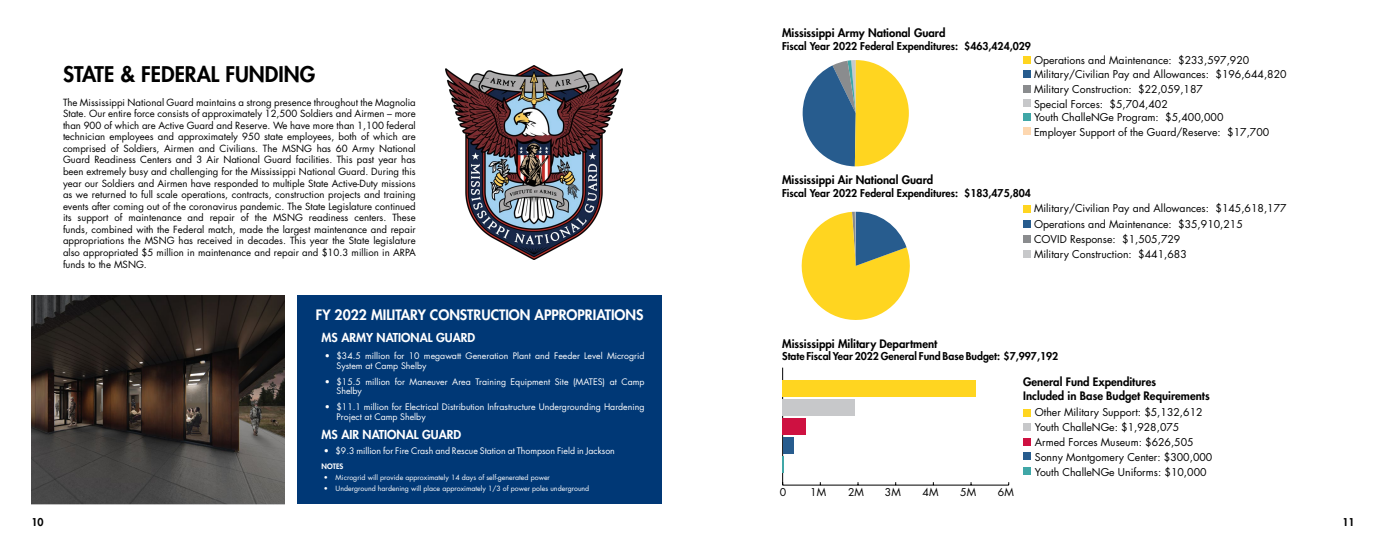
<style>
.page{position:relative;width:1386px;height:536px;background:#fff}
.page>*{position:absolute;margin:0;border:0;box-sizing:border-box;transform-origin:0 0}
.t1{font:800 21px "Futura Std";color:#000}
.t2{font:800 14px "Futura Std";color:#fff}
.t3{font:800 11.99px "Futura Std";color:#fff}
.t4{font:800 11.38px/13.7px "Futura Std";color:#000}
.t5{font:10.5px/14.9px "Futura Std";color:#000}
.t6{font:800 10.5px "Futura Std";color:#000}
.t7{font:9.62px/11.5px "Futura Std";color:#000;text-align:justify}
.t8{font:8.75px/9.6px "Futura Std";color:#fff}
.t9{font:800 7.26px "Futura Std";color:#fff}
.t10{font:7px "Futura Std";color:#fff}
</style>
<div class="page">
<div style="left:297px;top:295px;width:365px;height:209px;background:#003876"></div>
<img style="left:445px;top:65px;width:177px;height:194px">
<div style="left:1023px;top:85px;width:7px;height:7px;background:#8a8c8e"></div>
<div style="left:1023px;top:70px;width:7px;height:8px;background:#275c8e"></div>
<div style="left:1023px;top:56px;width:7px;height:8px;background:#ffd520"></div>
<div style="left:1023px;top:113px;width:7px;height:7px;background:#40a7a7"></div>
<div style="left:1023px;top:99px;width:7px;height:7px;background:#c7c8ca"></div>
<div style="left:1023px;top:235px;width:7px;height:7px;background:#8a8c8e"></div>
<div style="left:1023px;top:220px;width:7px;height:7px;background:#275c8e"></div>
<div style="left:1023px;top:205px;width:7px;height:8px;background:#ffd520"></div>
<img style="left:32px;top:295px;width:253px;height:209px">
<div style="left:1023px;top:127px;width:7px;height:7px;background:#fdd7b0"></div>
<div style="left:1023px;top:452px;width:7px;height:7px;background:#275c8e"></div>
<div style="left:1023px;top:438px;width:7px;height:7px;background:#ce1141"></div>
<div style="left:1023px;top:423px;width:7px;height:7px;background:#c7c8ca"></div>
<div style="left:1023px;top:409px;width:7px;height:7px;background:#ffd520"></div>
<div style="left:1023px;top:250px;width:7px;height:7px;background:#c7c8ca"></div>
<svg style="left:802px;top:60px;width:107px;height:106px"></svg>
<svg style="left:801px;top:212px;width:109px;height:108px"></svg>
<div style="left:1023px;top:467px;width:7px;height:7px;background:#40a7a7"></div>
<hr style="left:783px;top:484px;width:226px;height:1px;background:#000">
<hr style="left:782px;top:367px;width:1px;height:118px;background:#000">
<svg style="left:783px;top:455px;width:1px;height:17px"></svg>
<div style="left:783px;top:437px;width:11px;height:16px;background:#275c8e"></div>
<div style="left:783px;top:418px;width:23px;height:16px;background:#ce1141"></div>
<div style="left:783px;top:399px;width:72px;height:17px;background:#c7c8ca"></div>
<div style="left:782px;top:380px;width:194px;height:17px;background:#ffd520"></div>
<h1 class="t1" style="left:63px;top:61px;width:254px">STATE &amp; FEDERAL FUNDING</h1>
<p class="t7" style="left:63px;top:96px;width:354px">The Mississippi National Guard maintains a strong presence throughout the Magnolia State. Our entire force consists of approximately 12,500 Soldiers and Airmen – more than 900 of which are Active Guard and Reserve. We have more than 1,100 federal technician employees and approximately 950 state employees, both of which are comprised of Soldiers, Airmen and Civilians. The MSNG has 60 Army National Guard Readiness Centers and 3 Air National Guard facilities. This past year has been extremely busy and challenging for the Mississippi National Guard. During this year our Soldiers and Airmen have responded to multiple State Active-Duty missions as we returned to full scale operations, contracts, construction projects and training events after coming out of the coronavirus pandemic. The State Legislature continued its support of maintenance and repair of the MSNG readiness centers. These funds, combined with the Federal match, made the largest maintenance and repair appropriations the MSNG has received in decades. This year the State legislature also appropriated $5 million in maintenance and repair and $10.3 million in ARPA funds to the MSNG.</p>
<h2 class="t2" style="left:316px;top:306px;width:329px">FY 2022 MILITARY CONSTRUCTION APPROPRIATIONS</h2>
<p class="t3" style="left:322px;top:330px;width:155px">MS ARMY NATIONAL GUARD</p>
<p class="t8" style="left:337px;top:351px;width:309px;text-indent:-12px">• $34.5 million for 10 megawatt Generation Plant and Feeder Level Microgrid<br>System at Camp Shelby</p>
<p class="t8" style="left:337px;top:376px;width:309px;text-indent:-12px">• $15.5 million for Maneuver Area Training Equipment Site (MATES) at Camp<br>Shelby</p>
<p class="t8" style="left:337px;top:402px;width:309px;text-indent:-12px">• $11.1 million for Electrical Distribution Infrastructure Undergrounding Hardening<br>Project at Camp Shelby</p>
<p class="t8" style="left:324px;top:446px;width:293px">• $9.3 million for Fire Crash and Rescue Station at Thompson Field in Jackson</p>
<p class="t10" style="left:324px;top:473px;width:228px">• Microgrid will provide approximately 14 days of self-generated power</p>
<p class="t10" style="left:324px;top:483px;width:267px">• Underground hardening will place approximately 1/3 of power poles underground</p>
<p class="t3" style="left:322px;top:427px;width:141px">MS AIR NATIONAL GUARD</p>
<p class="t9" style="left:322px;top:461px;width:23px">NOTES</p>
<p class="t4" style="left:782px;top:26px;width:165px">Mississippi Army National Guard</p>
<p class="t6" style="left:782px;top:39px;width:250px">Fiscal Year 2022 Federal Expenditures: $463,424,029</p>
<p class="t5" style="left:1034px;top:53px;width:254px;line-height:14.6px">Operations and Maintenance: $233,597,920<br>Military/Civilian Pay and Allowances: $196,644,820<br>Military Construction: $22,059,187<br>Special Forces: $5,704,402</p>
<p class="t5" style="left:1034px;top:109px;width:237px">Youth ChalleNGe Program: $5,400,000<br>Employer Support of the Guard/Reserve: $17,700</p>
<p class="t4" style="left:782px;top:173px;width:153px">Mississippi Air National Guard</p>
<p class="t6" style="left:782px;top:186px;width:250px">Fiscal Year 2022 Federal Expenditures: $183,475,804</p>
<p class="t5" style="left:1034px;top:201px;width:254px;line-height:15.1px">Military/Civilian Pay and Allowances: $145,618,177<br>Operations and Maintenance: $35,910,215<br>COVID Response: $1,505,729<br>Military Construction: $441,683</p>
<p class="t4" style="left:782px;top:336px;width:157px">Mississippi Military Department</p>
<p class="t6" style="left:782px;top:350px;width:278px">State Fiscal Year 2022 General Fund Base Budget: $7,997,192</p>
<p class="t4" style="left:1023px;top:375px;width:188px">General Fund Expenditures<br>Included in Base Budget Requirements</p>
<p class="t5" style="left:780px;top:484px;width:8px">0</p>
<p class="t5" style="left:810px;top:484px;width:17px">1M</p>
<p class="t5" style="left:848px;top:484px;width:17px">2M</p>
<p class="t5" style="left:885px;top:484px;width:17px">3M</p>
<p class="t5" style="left:923px;top:484px;width:17px">4M</p>
<p class="t5" style="left:960px;top:484px;width:17px">5M</p>
<p class="t5" style="left:998px;top:484px;width:17px">6M</p>
<p class="t5" style="left:1035px;top:405px;width:179px">Other Military Support: $5,132,612<br>Youth ChalleNGe: $1,928,075<br>Armed Forces Museum: $626,505<br>Sonny Montgomery Center: $300,000<br>Youth ChalleNGe Uniforms: $10,000</p>
<p class="t6" style="left:32px;top:515px;width:14px">10</p>
<p class="t6" style="left:1342px;top:515px;width:14px">11</p>
</div>
